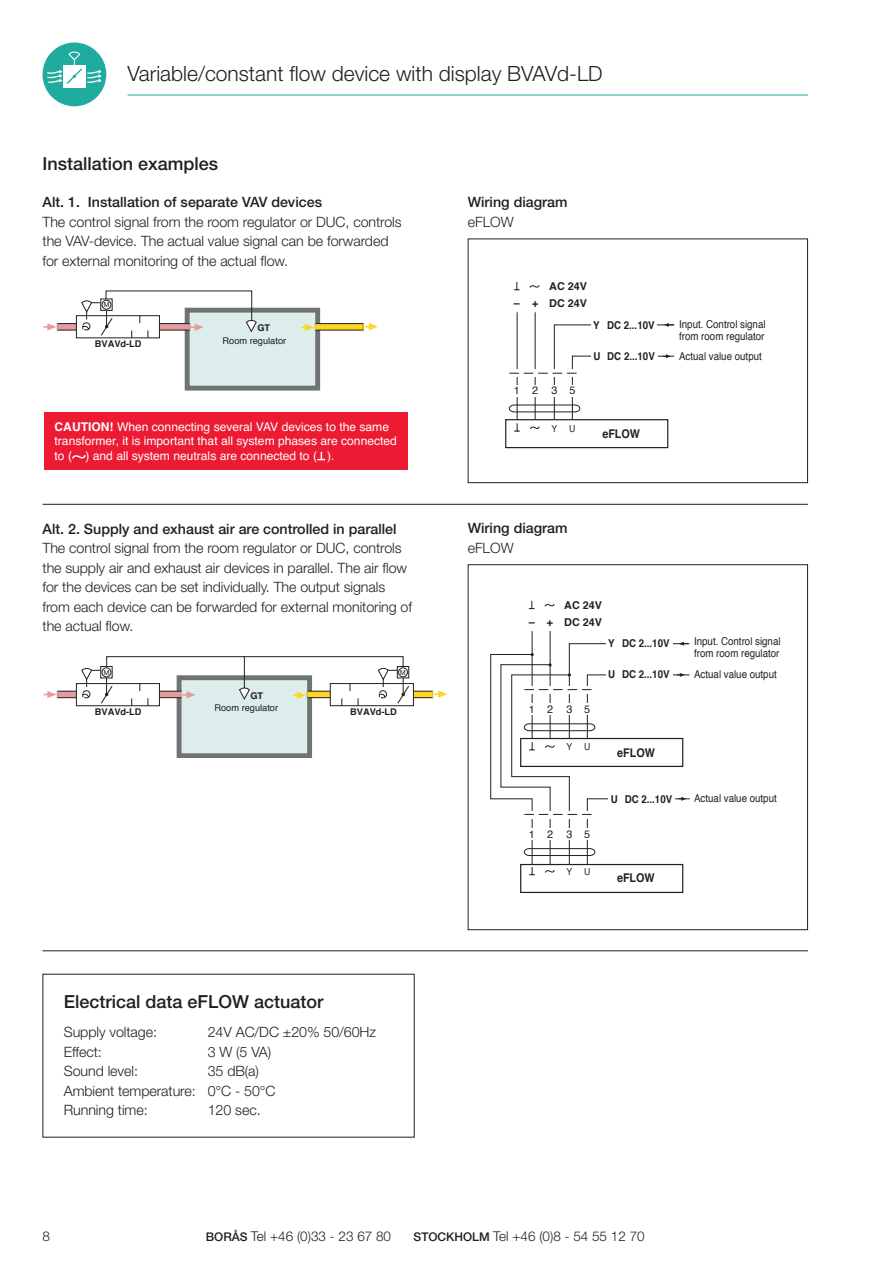
<style>
.page{position:relative;width:893px;height:1263px;background:#fff}
.page>*{position:absolute;margin:0;border:0;box-sizing:border-box;transform-origin:0 0}
.t1{font:300 21px "Helvetica Neue LT Std";color:#231f20}
.t2{font:500 18px "Helvetica Neue LT Std";color:#231f20}
.t3{font:300 14.25px/19.5px "Helvetica Neue LT Std";letter-spacing:-.005em;color:#231f20}
.t4{font:500 14.25px "Helvetica Neue LT Std";color:#231f20}
.t5{font:300 13.5px "Helvetica Neue LT Std";color:#231f20}
.t6{font:12.15px/14.5px "Helvetica";color:#fff}
.t7{font:700 12px "Helvetica";color:#231f20;scale:.9 1}
.t8{font:10.8px/12px "Helvetica";color:#231f20;scale:.9 1}
.t9{font:700 10.8px "Helvetica";color:#231f20;scale:.9 1}
.t10{font:700 10.8px "Helvetica";color:#231f20}
.t11{font:10.8px "Helvetica";color:#231f20}
.t12{font:9.6px "Helvetica";color:#231f20;scale:.9 1}
.t13{font:700 9.3px "Helvetica";color:#231f20}
.t14{font:9.3px "Helvetica";color:#231f20}
.s1{font-weight:700}
.s2{font-weight:500;font-size:12px}
</style>
<div class="page">
<div style="left:43px;top:43px;width:63px;height:63px;background:#1fab9e;border-radius:50%"></div>
<div style="left:63px;top:65px;width:22px;height:22px;background:#fff"></div>
<svg style="left:47px;top:51px;width:54px;height:34px"></svg>
<hr style="left:128px;top:95px;width:680px;height:1px;background:#1fab9e">
<div style="left:179px;top:678px;width:131px;height:78px;background:#ddedeb"></div>
<div style="left:177px;top:675px;width:135px;height:83px;border:5px solid #707373"></div>
<div style="left:57px;top:691px;width:125px;height:7px;background:#e69b9c"></div>
<div style="left:57px;top:691px;width:125px;height:7px;border:1px solid #231f20"></div>
<div style="left:307px;top:691px;width:126px;height:7px;background:#fcd623"></div>
<div style="left:307px;top:691px;width:126px;height:7px;border:1px solid #231f20"></div>
<div style="left:76px;top:683px;width:83px;height:23px;background:#fff"></div>
<div style="left:76px;top:683px;width:84px;height:23px;border:1px solid #231f20"></div>
<div style="left:330px;top:683px;width:83px;height:23px;background:#fff"></div>
<div style="left:330px;top:683px;width:84px;height:23px;border:1px solid #231f20"></div>
<svg style="left:44px;top:691px;width:14px;height:7px"></svg>
<svg style="left:432px;top:691px;width:15px;height:7px"></svg>
<div style="left:187px;top:310px;width:131px;height:78px;background:#ddedeb"></div>
<div style="left:185px;top:308px;width:135px;height:83px;border:5px solid #707373"></div>
<div style="left:57px;top:324px;width:133px;height:6px;background:#e69b9c"></div>
<div style="left:57px;top:323px;width:133px;height:7px;border:1px solid #231f20"></div>
<div style="left:76px;top:316px;width:83px;height:22px;background:#fff"></div>
<div style="left:76px;top:315px;width:84px;height:23px;border:1px solid #231f20"></div>
<div style="left:315px;top:324px;width:48px;height:6px;background:#fcd623"></div>
<div style="left:315px;top:323px;width:48px;height:7px;border:1px solid #231f20"></div>
<svg style="left:301px;top:324px;width:15px;height:7px"></svg>
<svg style="left:44px;top:323px;width:14px;height:7px"></svg>
<svg style="left:363px;top:323px;width:15px;height:7px"></svg>
<hr style="left:43px;top:504px;width:765px;height:1px;background:#231f20">
<hr style="left:43px;top:950px;width:765px;height:1px;background:#231f20">
<div style="left:44px;top:413px;width:364px;height:57px;background:#ed1a33"></div>
<svg style="left:72px;top:451px;width:254px;height:10px"></svg>
<div style="left:505px;top:419px;width:163px;height:29px;border:1px solid #231f20"></div>
<svg style="left:513px;top:282px;width:27px;height:9px"></svg>
<svg style="left:509px;top:312px;width:166px;height:120px"></svg>
<div style="left:468px;top:238px;width:340px;height:245px;border:1px solid #231f20"></div>
<div style="left:520px;top:864px;width:163px;height:29px;border:1px solid #231f20"></div>
<svg style="left:528px;top:600px;width:27px;height:10px"></svg>
<svg style="left:490px;top:631px;width:200px;height:245px"></svg>
<div style="left:468px;top:564px;width:340px;height:366px;border:1px solid #231f20"></div>
<svg style="left:81px;top:656px;width:328px;height:50px"></svg>
<svg style="left:81px;top:291px;width:176px;height:47px"></svg>
<h1 class="t1" style="left:128px;top:61px;width:477px">Variable/constant flow device with display BVAVd-LD</h1>
<p class="t2" style="left:43px;top:153px;width:177px">Installation examples</p>
<p class="t4" style="left:43px;top:194px;width:281px">Alt. 1. Installation of separate VAV devices</p>
<p class="t3" style="left:43px;top:212px;width:361px">The control signal from the room regulator or DUC, controls the VAV-device. The actual value signal can be forwarded for external monitoring of the actual flow.</p>
<p class="t13" style="left:95px;top:336px;width:48px">BVAVd-LD</p>
<p class="t13" style="left:257px;top:321px;width:14px">GT</p>
<p class="t14" style="left:223px;top:333px;width:65px">Room regulator</p>
<p class="t6" style="left:55px;top:420px;width:344px"><span class="s1">CAUTION!</span> When connecting several VAV devices to the same transformer, it is important that all system phases are connected to ( ) and all system neutrals are connected to ( ).</p>
<p class="t4" style="left:43px;top:520px;width:356px">Alt. 2. Supply and exhaust air are controlled in parallel</p>
<p class="t3" style="left:43px;top:538px;width:371px">The control signal from the room regulator or DUC, controls the supply air and exhaust air devices in parallel. The air flow for the devices can be set individually. The output signals from each device can be forwarded for external monitoring of the actual flow.</p>
<p class="t13" style="left:250px;top:688px;width:14px">GT</p>
<p class="t14" style="left:214px;top:701px;width:65px">Room regulator</p>
<p class="t13" style="left:95px;top:704px;width:48px">BVAVd-LD</p>
<p class="t13" style="left:350px;top:704px;width:48px">BVAVd-LD</p>
<p class="t2" style="left:64px;top:991px;width:261px">Electrical data eFLOW actuator</p>
<p class="t3" style="left:64px;top:1022px;width:95px">Supply voltage:</p>
<p class="t3" style="left:208px;top:1022px;width:170px">24V AC/DC ±20% 50/60Hz</p>
<p class="t3" style="left:64px;top:1041px;width:40px">Effect:</p>
<p class="t3" style="left:208px;top:1041px;width:65px">3 W (5 VA)</p>
<p class="t3" style="left:64px;top:1061px;width:76px">Sound level:</p>
<p class="t3" style="left:64px;top:1061px;width:213px;text-indent:144px">35 dB(a)<br>Ambient temperature: 0°C - 50°C<br>Running time:</p>
<p class="t3" style="left:208px;top:1100px;width:54px">120 sec.</p>
<p class="t4" style="left:468px;top:194px;width:101px">Wiring diagram</p>
<p class="t3" style="left:468px;top:212px;width:47px">eFLOW</p>
<p class="t10" style="left:549px;top:276px;width:39px">AC 24V</p>
<p class="t10" style="left:514px;top:294px;width:75px">– + DC 24V</p>
<p class="t9" style="left:593px;top:315px;width:70px">Y DC 2...10V</p>
<p class="t11" style="left:514px;top:381px;width:26px">1 2</p>
<p class="t11" style="left:552px;top:381px;width:25px">3 5</p>
<p class="t12" style="left:552px;top:420px;width:28px">Y U</p>
<p class="t9" style="left:593px;top:346px;width:70px">U DC 2...10V</p>
<p class="t7" style="left:602px;top:423px;width:43px">eFLOW</p>
<p class="t8" style="left:679px;top:317px;width:98px">Input. Control signal from room regulator</p>
<p class="t8" style="left:679px;top:350px;width:93px">Actual value output</p>
<p class="t4" style="left:468px;top:520px;width:101px">Wiring diagram</p>
<p class="t3" style="left:468px;top:538px;width:47px">eFLOW</p>
<p class="t10" style="left:564px;top:595px;width:39px">AC 24V</p>
<p class="t10" style="left:529px;top:612px;width:75px">– + DC 24V</p>
<p class="t11" style="left:529px;top:700px;width:26px">1 2</p>
<p class="t11" style="left:567px;top:700px;width:25px">3 5</p>
<p class="t12" style="left:567px;top:739px;width:28px">Y U</p>
<p class="t9" style="left:608px;top:634px;width:70px">Y DC 2...10V</p>
<p class="t9" style="left:608px;top:665px;width:70px">U DC 2...10V</p>
<p class="t7" style="left:617px;top:742px;width:43px">eFLOW</p>
<p class="t8" style="left:694px;top:635px;width:98px">Input. Control signal from room regulator</p>
<p class="t8" style="left:694px;top:668px;width:93px">Actual value output</p>
<p class="t11" style="left:529px;top:825px;width:26px">1 2</p>
<p class="t11" style="left:567px;top:825px;width:25px">3 5</p>
<p class="t12" style="left:567px;top:864px;width:28px">Y U</p>
<p class="t9" style="left:611px;top:789px;width:70px">U DC 2...10V</p>
<p class="t7" style="left:617px;top:866px;width:43px">eFLOW</p>
<p class="t8" style="left:694px;top:791px;width:93px">Actual value output</p>
<p class="t5" style="left:43px;top:1228px;width:9px">8</p>
<p class="t5" style="left:206px;top:1228px;width:187px"><span class="s2">BORÅS</span> Tel +46 (0)33 - 23 67 80</p>
<p class="t5" style="left:414px;top:1228px;width:233px"><span class="s2">STOCKHOLM</span> Tel +46 (0)8 - 54 55 12 70</p>
</div>
